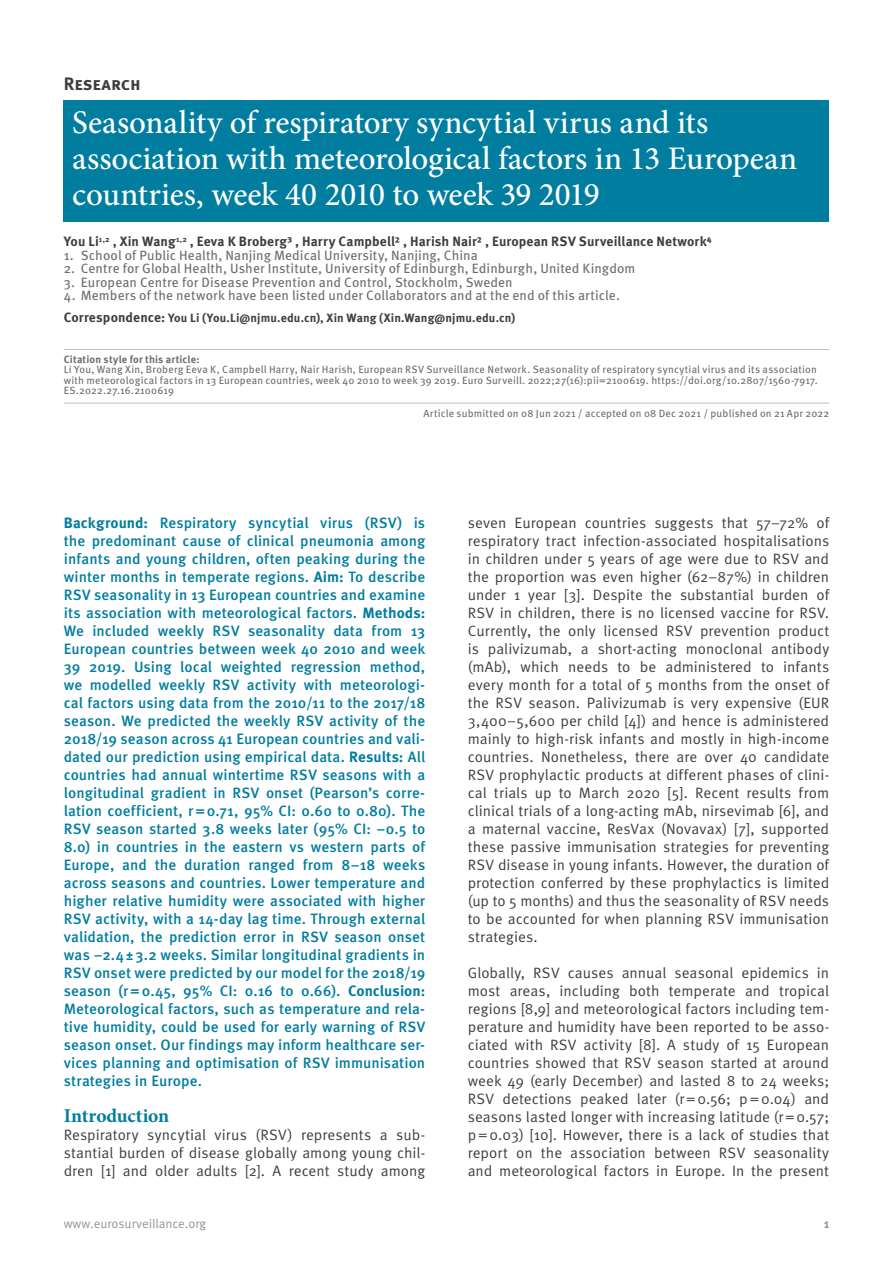
<style>
.page{position:relative;width:893px;height:1263px;background:#fff}
.page>*{position:absolute;margin:0;border:0;box-sizing:border-box;transform-origin:0 0}
.t1{font:500 33px/36px "Minion Pro";letter-spacing:-.005em;color:#fff}
.t2{font:700 19.5px "Minion Pro";letter-spacing:-.005em;color:#007d9f}
.t3{font:700 18px "Meta Pro";letter-spacing:-.005em;color:#3e3e3f}
.t4{font:15px/18px "Meta Pro";color:#3e3e3f;text-align:justify}
.t5{font:500 15px/18px "Meta Pro";letter-spacing:.005em;color:#007d9f;text-align:justify}
.t6{font:13.5px "Meta Pro";letter-spacing:.005em;color:#6c6d70}
.t7{font:700 13.5px "Meta Pro";letter-spacing:.01em;color:#3e3e3f}
.t8{font:12.75px "Meta Pro";color:#939598}
.t9{font:700 12.75px "Meta Pro";color:#939598}
.t10{font:700 12px "Meta Pro";letter-spacing:.005em;color:#3e3e3f}
.t11{font:10.5px/10.5px "Meta Pro";letter-spacing:.015em;color:#6c6d70;text-align:justify}
.t12{font:700 10.5px "Meta Pro";letter-spacing:.015em;color:#6c6d70}
.s1{font-size:13.5px}
.s2{font-weight:700}
</style>
<div class="page">
<hr style="left:64px;top:349px;width:765px;height:1px;background:#bcbdc0">
<hr style="left:64px;top:403px;width:765px;height:1px;background:#bcbdc0">
<div style="left:64px;top:100px;width:765px;height:122px;background:#007d9f"></div>
<p class="t3" style="left:64px;top:72px;width:79px">Research</p>
<h1 class="t1" style="left:72px;top:104px;width:727px">Seasonality of respiratory syncytial virus and its association with meteorological factors in 13 European countries, week 40 2010 to week 39 2019</h1>
<p class="t7" style="left:64px;top:233px;width:649px">You Li<sup>1,2</sup> , Xin Wang<sup>1,2</sup> , Eeva K Broberg³ , Harry Campbell² , Harish Nair² , European RSV Surveillance Network⁴</p>
<p class="t6" style="left:64px;top:247px;width:416px">1. School of Public Health, Nanjing Medical University, Nanjing, China</p>
<p class="t6" style="left:64px;top:260px;width:573px">2. Centre for Global Health, Usher Institute, University of Edinburgh, Edinburgh, United Kingdom</p>
<p class="t6" style="left:64px;top:274px;width:450px">3. European Centre for Disease Prevention and Control, Stockholm, Sweden</p>
<p class="t6" style="left:64px;top:287px;width:558px">4. Members of the network have been listed under Collaborators and at the end of this article.</p>
<p class="t10" style="left:64px;top:311px;width:453px"><span class="s1">Correspondence:</span> You Li (You.Li@njmu.edu.cn), Xin Wang (Xin.Wang@njmu.edu.cn)</p>
<p class="t12" style="left:64px;top:352px;width:137px">Citation style for this article:</p>
<p class="t11" style="left:64px;top:365px;width:756px">Li You, Wang Xin, Broberg Eeva K, Campbell Harry, Nair Harish, European RSV Surveillance Network. Seasonality of respiratory syncytial virus and its association with meteorological factors in 13 European countries, week 40 2010 to week 39 2019. Euro Surveill. 2022;27(16):pii=2100619. https://doi.org/10.2807/1560-7917.<br>ES.2022.27.16.2100619</p>
<p class="t11" style="left:423px;top:409px;width:407px">Article submitted on 08 Jun 2021 / accepted on 08 Dec 2021 / published on 21 Apr 2022</p>
<p class="t5" style="left:64px;top:514px;width:363px"><span class="s2">Background:</span> Respiratory syncytial virus (RSV) is the predominant cause of clinical pneumonia among infants and young children, often peaking during the winter months in temperate regions. <span class="s2">Aim:</span> To describe RSV seasonality in 13 European countries and examine its association with meteorological factors. <span class="s2">Methods:<br></span>We included weekly RSV seasonality data from 13<br>European countries between week 40 2010 and week 39 2019. Using local weighted regression method, we modelled weekly RSV activity with meteorologi&shy;cal factors using data from the 2010/11 to the 2017/18 season. We predicted the weekly RSV activity of the 2018/19 season across 41 European countries and vali&shy;dated our prediction using empirical data. <span class="s2">Results:</span> All countries had annual wintertime RSV seasons with a longitudinal gradient in RSV onset (Pearson’s corre&shy;lation coefficient, r=0.71, 95% CI: 0.60 to 0.80). The RSV season started 3.8 weeks later (95% CI: −0.5 to 8.0) in countries in the eastern vs western parts of Europe, and the duration ranged from 8–18 weeks across seasons and countries. Lower temperature and higher relative humidity were associated with higher RSV activity, with a 14-day lag time. Through external validation, the prediction error in RSV season onset was −2.4±3.2 weeks. Similar longitudinal gradients in RSV onset were predicted by our model for the 2018/19 season (r=0.45, 95% CI: 0.16 to 0.66). <span class="s2">Conclusion:<br></span>Meteorological factors, such as temperature and rela&shy;tive humidity, could be used for early warning of RSV season onset. Our findings may inform healthcare ser&shy;vices planning and optimisation of RSV immunisation strategies in Europe.</p>
<h2 class="t2" style="left:64px;top:1102px;width:107px">Introduction</h2>
<p class="t4" style="left:64px;top:1126px;width:363px">Respiratory syncytial virus (RSV) represents a sub&shy;stantial burden of disease globally among young chil&shy;dren [1] and older adults [2]. A recent study among</p>
<p class="t4" style="left:468px;top:514px;width:363px">seven European countries suggests that 57–72% of respiratory tract infection-associated hospitalisations in children under 5 years of age were due to RSV and the proportion was even higher (62–87%) in children under 1 year [3]. Despite the substantial burden of RSV in children, there is no licensed vaccine for RSV.<br>Currently, the only licensed RSV prevention product is palivizumab, a short-acting monoclonal antibody (mAb), which needs to be administered to infants every month for a total of 5 months from the onset of the RSV season. Palivizumab is very expensive (EUR 3,400–5,600 per child [4]) and hence is administered mainly to high-risk infants and mostly in high-income countries. Nonetheless, there are over 40 candidate RSV prophylactic products at different phases of clini&shy;cal trials up to March 2020 [5]. Recent results from clinical trials of a long-acting mAb, nirsevimab [6], and a maternal vaccine, ResVax (Novavax) [7], supported these passive immunisation strategies for preventing RSV disease in young infants. However, the duration of protection conferred by these prophylactics is limited (up to 5 months) and thus the seasonality of RSV needs to be accounted for when planning RSV immunisation strategies.</p>
<p class="t4" style="left:468px;top:964px;width:363px">Globally, RSV causes annual seasonal epidemics in most areas, including both temperate and tropical regions [8,9] and meteorological factors including tem&shy;perature and humidity have been reported to be asso&shy;ciated with RSV activity [8]. A study of 15 European countries showed that RSV season started at around week 49 (early December) and lasted 8 to 24 weeks; RSV detections peaked later (r=0.56; p=0.04) and seasons lasted longer with increasing latitude (r=0.57; p=0.03) [10]. However, there is a lack of studies that report on the association between RSV seasonality and meteorological factors in Europe. In the present</p>
<p class="t8" style="left:64px;top:1215px;width:144px">www.eurosurveillance.org</p>
<p class="t9" style="left:824px;top:1215px;width:7px">1</p>
</div>
